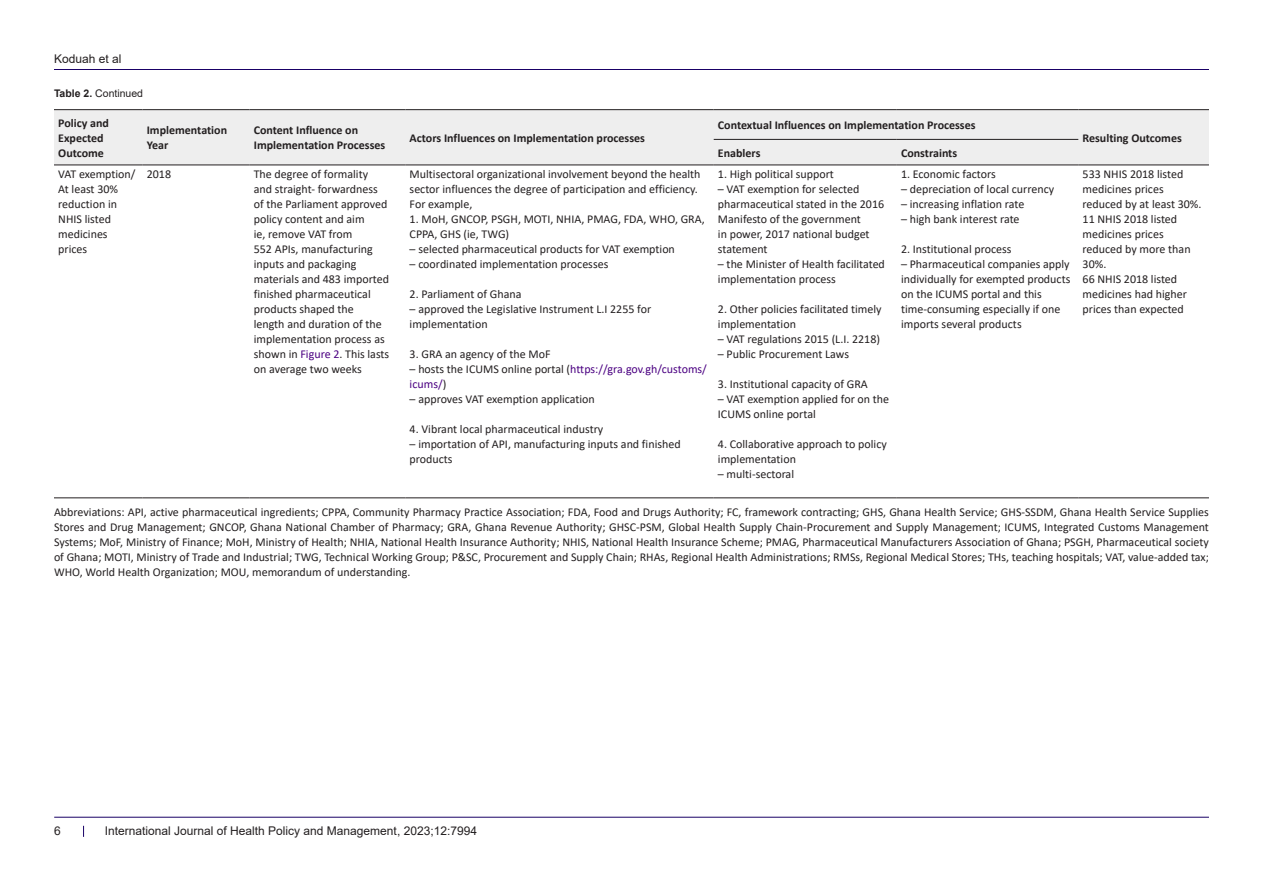
<style>
.page{position:relative;width:1263px;height:893px;background:#fff}
.page>*{position:absolute;margin:0;border:0;box-sizing:border-box;transform-origin:0 0}
.t1{font:12px/15px "Calibri";color:#231f20}
.t2{font:700 12px/15px "Calibri";color:#231f20}
.t3{font:12px "Arial";color:#231f20}
.t4{font:12px/15px "Calibri";color:#4b0082}
.t5{font:10.5px "Arial";color:#231f20}
.s1{font-weight:700}
.s2{color:#4b0082}
.s3{color:#231f20}
</style>
<div class="page">
<hr style="left:54px;top:69px;width:1155px;height:1px;background:#190066">
<hr style="left:54px;top:817px;width:1155px;height:1px;background:#190066">
<div style="left:54px;top:110px;width:1155px;height:55px;background:#eee"></div>
<hr style="left:54px;top:109px;width:88px;height:1px;background:#231f20">
<hr style="left:142px;top:109px;width:108px;height:1px;background:#231f20">
<hr style="left:250px;top:109px;width:155px;height:1px;background:#231f20">
<hr style="left:405px;top:109px;width:309px;height:1px;background:#231f20">
<hr style="left:714px;top:109px;width:183px;height:1px;background:#231f20">
<hr style="left:897px;top:109px;width:181px;height:1px;background:#231f20">
<hr style="left:1078px;top:109px;width:131px;height:1px;background:#231f20">
<hr style="left:714px;top:139px;width:183px;height:1px;background:#231f20">
<hr style="left:897px;top:139px;width:181px;height:1px;background:#231f20">
<hr style="left:54px;top:165px;width:88px;height:1px;background:#231f20">
<hr style="left:142px;top:165px;width:108px;height:1px;background:#231f20">
<hr style="left:250px;top:165px;width:155px;height:1px;background:#231f20">
<hr style="left:405px;top:165px;width:309px;height:1px;background:#231f20">
<hr style="left:714px;top:165px;width:183px;height:1px;background:#231f20">
<hr style="left:897px;top:165px;width:181px;height:1px;background:#231f20">
<hr style="left:1078px;top:165px;width:131px;height:1px;background:#231f20">
<hr style="left:54px;top:497px;width:88px;height:1px;background:#231f20">
<hr style="left:142px;top:497px;width:108px;height:1px;background:#231f20">
<hr style="left:250px;top:497px;width:155px;height:1px;background:#231f20">
<hr style="left:405px;top:497px;width:309px;height:1px;background:#231f20">
<hr style="left:714px;top:497px;width:183px;height:1px;background:#231f20">
<hr style="left:897px;top:497px;width:181px;height:1px;background:#231f20">
<hr style="left:1078px;top:497px;width:131px;height:1px;background:#231f20">
<p class="t3" style="left:54px;top:50px;width:69px">Koduah et al</p>
<p class="t5" style="left:54px;top:86px;width:91px"><span class="s1">Table 2.</span> Continued</p>
<p class="t2" style="left:58px;top:115px;width:52px">Policy and</p>
<p class="t2" style="left:58px;top:130px;width:47px">Expected<br>Outcome</p>
<p class="t2" style="left:147px;top:123px;width:82px">Implementation<br>Year</p>
<p class="t2" style="left:254px;top:123px;width:133px">Content Influence on<br>Implementation Processes</p>
<p class="t2" style="left:410px;top:130px;width:237px">Actors Influences on Implementation processes</p>
<p class="t1" style="left:58px;top:166px;width:79px">VAT exemption/<br>At least 30% reduction in<br>NHIS listed medicines prices</p>
<p class="t1" style="left:147px;top:166px;width:26px">2018</p>
<p class="t1" style="left:254px;top:166px;width:137px">The degree of formality and straight- forwardness of the Parliament approved policy content and aim<br>ie, remove VAT from<br>552 APIs, manufacturing inputs and packaging materials and 483 imported finished pharmaceutical products shaped the<br>length and duration of the implementation process as shown in <span class="s2">Figure 2</span>. This lasts on average two weeks</p>
<p class="t1" style="left:410px;top:166px;width:292px">Multisectoral organizational involvement beyond the health sector influences the degree of participation and efficiency.<br>For example,</p>
<p class="t1" style="left:410px;top:211px;width:297px">1. MoH, GNCOP, PSGH, MOTI, NHIA, PMAG, FDA, WHO, GRA,<br>CPPA, GHS (ie, TWG)</p>
<p class="t1" style="left:410px;top:241px;width:267px">– selected pharmaceutical products for VAT exemption</p>
<p class="t1" style="left:410px;top:256px;width:200px">– coordinated implementation processes</p>
<p class="t1" style="left:410px;top:286px;width:113px">2. Parliament of Ghana</p>
<p class="t1" style="left:410px;top:301px;width:243px">– approved the Legislative Instrument L.I 2255 for implementation</p>
<p class="t1" style="left:410px;top:346px;width:142px">3. GRA an agency of the MoF</p>
<p class="t4" style="left:410px;top:361px;width:299px"><span class="s3">– hosts the ICUMS online portal (</span>https://gra.gov.gh/customs/ icums/<span class="s3">)</span></p>
<p class="t1" style="left:410px;top:391px;width:187px">– approves VAT exemption application</p>
<p class="t1" style="left:410px;top:421px;width:195px">4. Vibrant local pharmaceutical industry</p>
<p class="t1" style="left:410px;top:436px;width:273px">– importation of API, manufacturing inputs and finished products</p>
<p class="t2" style="left:718px;top:117px;width:259px">Contextual Influences on Implementation Processes</p>
<p class="t2" style="left:718px;top:145px;width:44px">Enablers</p>
<p class="t2" style="left:901px;top:145px;width:58px">Constraints</p>
<p class="t1" style="left:718px;top:166px;width:117px">1. High political support</p>
<p class="t1" style="left:718px;top:181px;width:168px">– VAT exemption for selected pharmaceutical stated in the 2016<br>Manifesto of the government<br>in power, 2017 national budget statement</p>
<p class="t1" style="left:718px;top:256px;width:168px">– the Minister of Health facilitated implementation process</p>
<p class="t1" style="left:718px;top:301px;width:165px">2. Other policies facilitated timely implementation</p>
<p class="t1" style="left:718px;top:331px;width:164px">– VAT regulations 2015 (L.I. 2218)</p>
<p class="t1" style="left:718px;top:346px;width:133px">– Public Procurement Laws</p>
<p class="t1" style="left:718px;top:376px;width:151px">3. Institutional capacity of GRA</p>
<p class="t1" style="left:718px;top:391px;width:173px">– VAT exemption applied for on the<br>ICUMS online portal</p>
<p class="t1" style="left:718px;top:436px;width:170px">4. Collaborative approach to policy implementation</p>
<p class="t1" style="left:718px;top:466px;width:78px">– multi-sectoral</p>
<p class="t1" style="left:901px;top:166px;width:96px">1. Economic factors</p>
<p class="t1" style="left:901px;top:181px;width:155px">– depreciation of local currency</p>
<p class="t1" style="left:901px;top:196px;width:125px">– increasing inflation rate</p>
<p class="t1" style="left:901px;top:211px;width:120px">– high bank interest rate</p>
<p class="t1" style="left:901px;top:241px;width:112px">2. Institutional process</p>
<p class="t1" style="left:901px;top:256px;width:171px">– Pharmaceutical companies apply individually for exempted products on the ICUMS portal and this time-consuming especially if one imports several products</p>
<p class="t2" style="left:1082px;top:130px;width:101px">Resulting Outcomes</p>
<p class="t1" style="left:1082px;top:166px;width:120px">533 NHIS 2018 listed medicines prices reduced by at least 30%.</p>
<p class="t1" style="left:1082px;top:211px;width:110px">11 NHIS 2018 listed medicines prices reduced by more than<br>30%.</p>
<p class="t1" style="left:1082px;top:271px;width:106px">66 NHIS 2018 listed medicines had higher prices than expected</p>
<p class="t1" style="left:54px;top:504px;width:1156px;text-align:justify">Abbreviations: API, active pharmaceutical ingredients; CPPA, Community Pharmacy Practice Association; FDA, Food and Drugs Authority; FC, framework contracting; GHS, Ghana Health Service; GHS-SSDM, Ghana Health Service Supplies Stores and Drug Management; GNCOP, Ghana National Chamber of Pharmacy; GRA, Ghana Revenue Authority; GHSC-PSM, Global Health Supply Chain-Procurement and Supply Management; ICUMS, Integrated Customs Management Systems; MoF, Ministry of Finance; MoH, Ministry of Health; NHIA, National Health Insurance Authority; NHIS, National Health Insurance Scheme; PMAG, Pharmaceutical Manufacturers Association of Ghana; PSGH, Pharmaceutical society of Ghana; MOTI, Ministry of Trade and Industrial; TWG, Technical Working Group; P&amp;SC, Procurement and Supply Chain; RHAs, Regional Health Administrations; RMSs, Regional Medical Stores; THs, teaching hospitals; VAT, value-added tax; WHO, World Health Organization; MOU, memorandum of understanding.</p>
<p class="t3" style="left:54px;top:822px;width:8px">6</p>
<p class="t3" style="left:105px;top:822px;width:374px">International Journal of Health Policy and Management, 2023;12:7994</p>
</div>
